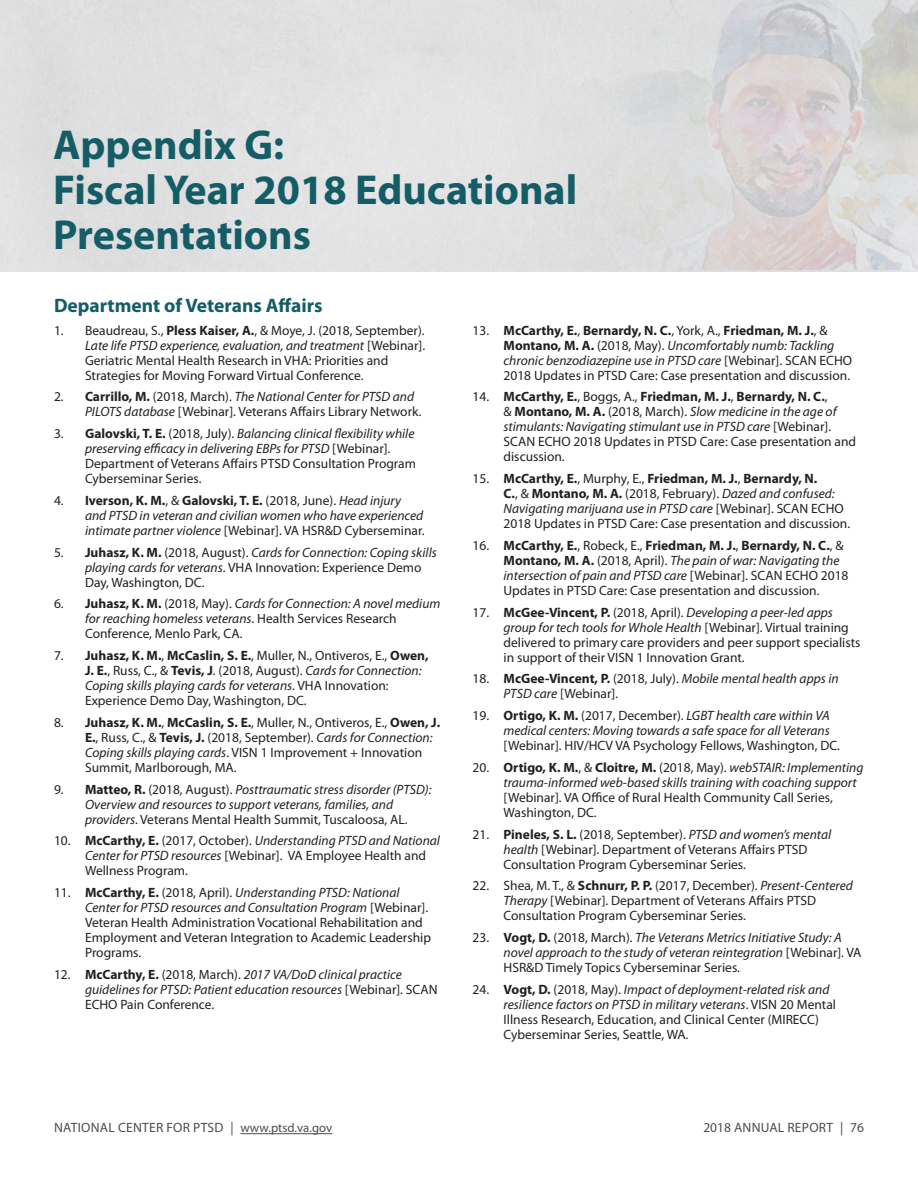
<style>
.page{position:relative;width:918px;height:1188px;background:#fff}
.page>*{position:absolute;margin:0;border:0;box-sizing:border-box;transform-origin:0 0}
.t1{font:700 42px/45px "Myriad Pro";color:#145d66}
.t2{font:700 19.5px "Myriad Pro";color:#145d66}
.t3{font:13.5px/15px "Myriad Pro";color:#231f20}
.t4{font:italic 13.5px/15px "Myriad Pro";color:#231f20}
.t5{font:13.5px "Myriad Pro";letter-spacing:.02em;color:#4b4c4d}
.s1{font-weight:700}
.s2{font-style:italic}
.s3{font-style:normal}
.s4{font-weight:700;font-style:normal}
.s5{font-size:12.75px}
</style>
<div class="page">
<hr style="left:240px;top:1133px;width:92px;height:1px;background:#4b4c4d">
<div style="left:0;top:0;width:918px;height:272px;background:#e1e1e2"></div>
<img style="left:542px;top:0;width:376px;height:270px">
<h1 class="t1" style="left:53px;top:121px;width:526px">Appendix G:<br>Fiscal Year 2018 Educational<br>Presentations</h1>
<h2 class="t2" style="left:54px;top:292px;width:270px">Department of Veterans Affairs</h2>
<p class="t3" style="left:85px;top:322px;width:342px;text-indent:-31px">1. Beaudreau, S., <span class="s1">Pless Kaiser, A.</span>, &amp; Moye, J. (2018, September).<br><span class="s2">Late life PTSD experience, evaluation, and treatment</span> [Webinar].<br>Geriatric Mental Health Research in VHA: Priorities and Strategies for Moving Forward Virtual Conference.</p>
<p class="t3" style="left:85px;top:389px;width:338px;text-indent:-31px">2. <span class="s1">Carrillo, M.</span> (2018, March). <span class="s2">The National Center for PTSD and<br>PILOTS database</span> [Webinar]. Veterans Affairs Library Network.</p>
<p class="t3" style="left:85px;top:426px;width:333px;text-indent:-31px">3. <span class="s1">Galovski, T. E.</span> (2018, July). <span class="s2">Balancing clinical flexibility while preserving efficacy in delivering EBPs for PTSD</span> [Webinar].<br>Department of Veterans Affairs PTSD Consultation Program Cyberseminar Series.</p>
<p class="t4" style="left:85px;top:493px;width:341px;text-indent:-31px"><span class="s3">4.</span> <span class="s4">Iverson, K. M.</span><span class="s3">, &amp;</span> <span class="s4">Galovski, T. E.</span> <span class="s3">(2018, June).</span> Head injury and PTSD in veteran and civilian women who have experienced intimate partner violence <span class="s3">[Webinar]. VA HSR&amp;D Cyberseminar.</span></p>
<p class="t3" style="left:85px;top:544px;width:353px;text-indent:-31px">5. <span class="s1">Juhasz, K. M.</span> (2018, August). <span class="s2">Cards for Connection: Coping skills playing cards for veterans</span>. VHA Innovation: Experience Demo<br>Day, Washington, DC.</p>
<p class="t3" style="left:85px;top:596px;width:357px;text-indent:-31px">6. <span class="s1">Juhasz, K. M.</span> (2018, May). <span class="s2">Cards for Connection: A novel medium for reaching homeless veterans</span>. Health Services Research<br>Conference, Menlo Park, CA.</p>
<p class="t3" style="left:85px;top:648px;width:345px;text-indent:-31px">7. <span class="s1">Juhasz, K. M.</span>, <span class="s1">McCaslin, S. E.</span>, Muller, N., Ontiveros, E., <span class="s1">Owen, J. E.</span>, Russ, C., &amp; <span class="s1">Tevis, J</span>. (2018, August). <span class="s2">Cards for Connection:<br>Coping skills playing cards for veterans</span>. VHA Innovation:<br>Experience Demo Day, Washington, DC.</p>
<p class="t3" style="left:85px;top:715px;width:357px;text-indent:-31px">8. <span class="s1">Juhasz, K. M.</span>, <span class="s1">McCaslin, S. E.</span>, Muller, N., Ontiveros, E., <span class="s1">Owen, J.<br>E.</span>, Russ, C., &amp; <span class="s1">Tevis, J.</span> (2018, September). <span class="s2">Cards for Connection:<br>Coping skills playing cards</span>. VISN 1 Improvement + Innovation Summit, Marlborough, MA.</p>
<p class="t4" style="left:54px;top:781px;width:379px;text-align:center"><span class="s3">9.</span> <span class="s4">Matteo, R.</span> <span class="s3">(2018, August).</span> Posttraumatic stress disorder (PTSD):<br>Overview and resources to support veterans, families, and<br>providers<span class="s3">. Veterans Mental Health Summit, Tuscaloosa, AL.</span></p>
<p class="t3" style="left:85px;top:833px;width:356px;text-indent:-31px">10. <span class="s1">McCarthy, E.</span> (2017, October). <span class="s2">Understanding PTSD and National<br>Center for PTSD resources</span> [Webinar]. VA Employee Health and<br>Wellness Program.</p>
<p class="t3" style="left:85px;top:885px;width:347px;text-indent:-31px">11. <span class="s1">McCarthy, E.</span> (2018, April). <span class="s2">Understanding PTSD: National Center for PTSD resources and Consultation Program</span> [Webinar].<br>Veteran Health Administration Vocational Rehabilitation and Employment and Veteran Integration to Academic Leadership Programs.</p>
<p class="t4" style="left:85px;top:967px;width:354px;text-indent:-31px"><span class="s3">12.</span> <span class="s4">McCarthy, E.</span> <span class="s3">(2018, March).</span> 2017 VA/DoD clinical practice guidelines for PTSD: Patient education resources <span class="s3">[Webinar]. SCAN<br>ECHO Pain Conference.</span></p>
<p class="t3" style="left:504px;top:322px;width:350px;text-indent:-31px">13. <span class="s1">McCarthy, E.</span>, <span class="s1">Bernardy, N. C.</span>, York, A., <span class="s1">Friedman, M. J.</span>, &amp; <span class="s1">Montano, M. A.</span> (2018, May). <span class="s2">Uncomfortably numb: Tackling chronic benzodiazepine use in PTSD care</span> [Webinar]. SCAN ECHO 2018 Updates in PTSD Care: Case presentation and discussion.</p>
<p class="t3" style="left:504px;top:389px;width:354px;text-indent:-31px">14. <span class="s1">McCarthy, E.</span>, Boggs, A., <span class="s1">Friedman, M. J.</span>, <span class="s1">Bernardy, N. C.</span>,<br>&amp; <span class="s1">Montano, M. A.</span> (2018, March). <span class="s2">Slow medicine in the age of stimulants: Navigating stimulant use in PTSD care</span> [Webinar].<br>SCAN ECHO 2018 Updates in PTSD Care: Case presentation and discussion.</p>
<p class="t3" style="left:504px;top:471px;width:348px;text-indent:-31px">15. <span class="s1">McCarthy, E.</span>, Murphy, E., <span class="s1">Friedman, M. J.</span>, <span class="s1">Bernardy, N.<br>C.</span>, &amp; <span class="s1">Montano, M. A.</span> (2018, February). <span class="s2">Dazed and confused:<br>Navigating marijuana use in PTSD care</span> [Webinar]. SCAN ECHO 2018 Updates in PTSD Care: Case presentation and discussion.</p>
<p class="t3" style="left:504px;top:538px;width:347px;text-indent:-31px">16. <span class="s1">McCarthy, E.</span>, Robeck, E., <span class="s1">Friedman, M. J.</span>, <span class="s1">Bernardy, N. C.</span>, &amp; <span class="s1">Montano, M. A.</span> (2018, April). <span class="s2">The pain of war: Navigating the intersection of pain and PTSD care</span> [Webinar]. SCAN ECHO 2018<br>Updates in PTSD Care: Case presentation and discussion.</p>
<p class="t3" style="left:504px;top:604px;width:359px;text-indent:-31px">17. <span class="s1">McGee-Vincent, P.</span> (2018, April). <span class="s2">Developing a peer-led apps group for tech tools for Whole Health</span> [Webinar]. Virtual training delivered to primary care providers and peer support specialists in support of their VISN 1 Innovation Grant.</p>
<p class="t4" style="left:504px;top:671px;width:337px;text-indent:-31px"><span class="s3">18.</span> <span class="s4">McGee-Vincent, P.</span> <span class="s3">(2018, July).</span> Mobile mental health apps in<br>PTSD care <span class="s3">[Webinar].</span></p>
<p class="t4" style="left:504px;top:708px;width:338px;text-indent:-31px"><span class="s3">19.</span> <span class="s4">Ortigo, K. M.</span> <span class="s3">(2017, December).</span> LGBT health care within VA medical centers: Moving towards a safe space for all Veterans <span class="s3">[Webinar]. HIV/HCV VA Psychology Fellows, Washington, DC.</span></p>
<p class="t3" style="left:504px;top:760px;width:361px;text-indent:-31px">20. <span class="s1">Ortigo, K. M.</span>, &amp; <span class="s1">Cloitre, M.</span> (2018, May). <span class="s2">webSTAIR: Implementing trauma-informed web-based skills training with coaching support </span>[Webinar]. VA Office of Rural Health Community Call Series, Washington, DC.</p>
<p class="t3" style="left:504px;top:826px;width:329px;text-indent:-31px">21. <span class="s1">Pineles, S. L.</span> (2018, September). <span class="s2">PTSD and women’s mental health</span> [Webinar]. Department of Veterans Affairs PTSD<br>Consultation Program Cyberseminar Series.</p>
<p class="t3" style="left:504px;top:878px;width:351px;text-indent:-31px">22. Shea, M. T., &amp; <span class="s1">Schnurr, P. P.</span> (2017, December). <span class="s2">Present-Centered<br>Therapy</span> [Webinar]. Department of Veterans Affairs PTSD<br>Consultation Program Cyberseminar Series.</p>
<p class="t4" style="left:504px;top:930px;width:359px;text-indent:-31px"><span class="s3">23.</span> <span class="s4">Vogt, D.</span> <span class="s3">(2018, March).</span> The Veterans Metrics Initiative Study: A novel approach to the study of veteran reintegration <span class="s3">[Webinar]. VA<br>HSR&amp;D Timely Topics Cyberseminar Series.</span></p>
<p class="t3" style="left:504px;top:982px;width:334px;text-indent:-31px">24. <span class="s1">Vogt, D.</span> (2018, May). <span class="s2">Impact of deployment-related risk and resilience factors on PTSD in military veterans</span>. VISN 20 Mental Illness Research, Education, and Clinical Center (MIRECC)<br>Cyberseminar Series, Seattle, WA.</p>
<p class="t5" style="left:54px;top:1120px;width:280px">NATIONAL CENTER FOR PTSD | <span class="s5">www.ptsd.va.gov</span></p>
<p class="t5" style="left:703px;top:1120px;width:162px">2018 ANNUAL REPORT | 76</p>
</div>
